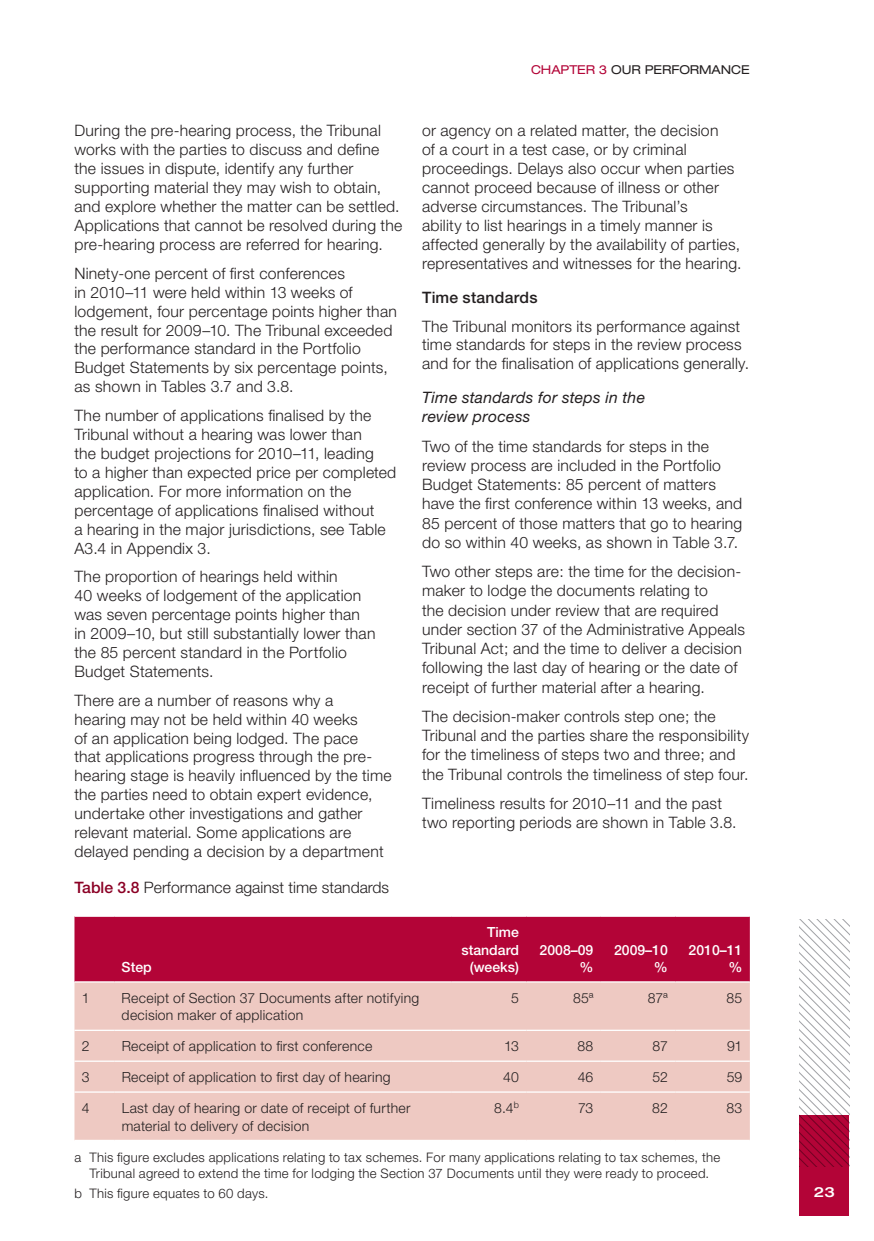
<style>
.page{position:relative;width:874px;height:1241px;background:#fff}
.page>*{position:absolute;margin:0;border:0;box-sizing:border-box;transform-origin:0 0}
.Text{font:300 15.75px/18.9px "Helvetica Neue";letter-spacing:.015em;color:#231f20}
.Heading_5{font:italic 15.75px/19.2px "Helvetica Neue";letter-spacing:.015em;color:#231f20}
.Figure_header{font:300 15.75px "Helvetica Neue";color:#231f20}
.Heading_4{font:500 15.75px "Helvetica Neue";letter-spacing:.015em;color:#231f20}
.Table_text_left{font:300 14px/17.5px "Helvetica Neue";letter-spacing:.02em;color:#231f20}
.Table_Header_left{font:500 14px/17.5px "Helvetica Neue";color:#fff;text-align:right}
.t1{font:500 expanded 14px "Helvetica Neue";color:#fff}
.Footnote{font:300 13.12px/15.8px "Helvetica Neue";letter-spacing:.02em;color:#231f20;text-align:center}
.t2{font:expanded 12.25px "Helvetica Neue";color:#231f20}
.t3{font:expanded 12.25px "Helvetica Neue";color:#b30437}
.s1{color:#b30437}
.s2{font-weight:500;color:#8b0125}
</style>
<div class="page">
<svg style="left:799px;top:919px;width:49px;height:196px"></svg>
<div style="left:799px;top:1115px;width:49px;height:100px;background:#b30437"></div>
<div style="left:74px;top:916px;width:675px;height:65px;background:#b30437"></div>
<div style="left:74px;top:982px;width:675px;height:157px;background:#eec9c2"></div>
<hr style="left:74px;top:1029px;width:40px;height:1px;background:#fff">
<hr style="left:114px;top:1029px;width:337px;height:1px;background:#fff">
<hr style="left:451px;top:1029px;width:75px;height:1px;background:#fff">
<hr style="left:526px;top:1029px;width:74px;height:1px;background:#fff">
<hr style="left:600px;top:1029px;width:75px;height:1px;background:#fff">
<hr style="left:675px;top:1029px;width:74px;height:1px;background:#fff">
<hr style="left:74px;top:1060px;width:40px;height:1px;background:#fff">
<hr style="left:114px;top:1060px;width:337px;height:1px;background:#fff">
<hr style="left:451px;top:1060px;width:75px;height:1px;background:#fff">
<hr style="left:526px;top:1060px;width:74px;height:1px;background:#fff">
<hr style="left:600px;top:1060px;width:75px;height:1px;background:#fff">
<hr style="left:675px;top:1060px;width:74px;height:1px;background:#fff">
<hr style="left:74px;top:1091px;width:40px;height:1px;background:#fff">
<hr style="left:114px;top:1091px;width:337px;height:1px;background:#fff">
<hr style="left:451px;top:1091px;width:75px;height:1px;background:#fff">
<hr style="left:526px;top:1091px;width:74px;height:1px;background:#fff">
<hr style="left:600px;top:1091px;width:75px;height:1px;background:#fff">
<hr style="left:675px;top:1091px;width:74px;height:1px;background:#fff">
<p class="t3" style="left:530px;top:63px;width:20px">CHAPTER</p>
<p class="t2" style="left:598px;top:63px;width:57px"><span class="s1">3</span> OUR PERFORMANCE</p>
<p class="Text" style="left:74px;top:121px;width:329px">During the pre-hearing process, the Tribunal works with the parties to discuss and define the issues in dispute, identify any further supporting material they may wish to obtain, and explore whether the matter can be settled.<br>Applications that cannot be resolved during the pre-hearing process are referred for hearing.</p>
<p class="Text" style="left:74px;top:263px;width:324px">Ninety-one percent of first conferences<br>in 2010–11 were held within 13 weeks of lodgement, four percentage points higher than the result for 2009–10. The Tribunal exceeded the performance standard in the Portfolio Budget Statements by six percentage points, as shown in Tables 3.7 and 3.8.</p>
<p class="Text" style="left:74px;top:405px;width:323px">The number of applications finalised by the Tribunal without a hearing was lower than<br>the budget projections for 2010–11, leading<br>to a higher than expected price per completed application. For more information on the percentage of applications finalised without<br>a hearing in the major jurisdictions, see Table A3.4 in Appendix 3.</p>
<p class="Text" style="left:74px;top:567px;width:302px">The proportion of hearings held within<br>40 weeks of lodgement of the application was seven percentage points higher than in 2009–10, but still substantially lower than the 85 percent standard in the Portfolio Budget Statements.</p>
<p class="Text" style="left:74px;top:690px;width:318px">There are a number of reasons why a<br>hearing may not be held within 40 weeks<br>of an application being lodged. The pace<br>that applications progress through the pre&shy;hearing stage is heavily influenced by the time the parties need to obtain expert evidence, undertake other investigations and gather relevant material. Some applications are delayed pending a decision by a department</p>
<p class="Figure_header" style="left:74px;top:877px;width:316px"><span class="s2">Table 3.8</span> Performance against time standards</p>
<p class="Table_Header_left" style="left:122px;top:957px;width:32px">Step</p>
<p class="Text" style="left:422px;top:121px;width:321px">or agency on a related matter, the decision<br>of a court in a test case, or by criminal proceedings. Delays also occur when parties cannot proceed because of illness or other adverse circumstances. The Tribunal’s<br>ability to list hearings in a timely manner is affected generally by the availability of parties, representatives and witnesses for the hearing.</p>
<p class="Heading_4" style="left:422px;top:287px;width:117px">Time standards</p>
<p class="Text" style="left:422px;top:316px;width:328px">The Tribunal monitors its performance against time standards for steps in the review process and for the finalisation of applications generally.</p>
<p class="Heading_5" style="left:422px;top:387px;width:224px">Time standards for steps in the review process</p>
<p class="Text" style="left:422px;top:436px;width:321px">Two of the time standards for steps in the review process are included in the Portfolio Budget Statements: 85 percent of matters have the first conference within 13 weeks, and 85 percent of those matters that go to hearing do so within 40 weeks, as shown in Table 3.7.</p>
<p class="Text" style="left:422px;top:561px;width:324px">Two other steps are: the time for the decision&shy;maker to lodge the documents relating to<br>the decision under review that are required under section 37 of the Administrative Appeals Tribunal Act; and the time to deliver a decision following the last day of hearing or the date of receipt of further material after a hearing.</p>
<p class="Text" style="left:422px;top:706px;width:328px">The decision-maker controls step one; the Tribunal and the parties share the responsibility for the timeliness of steps two and three; and the Tribunal controls the timeliness of step four.</p>
<p class="Text" style="left:422px;top:793px;width:316px">Timeliness results for 2010–11 and the past two reporting periods are shown in Table 3.8.</p>
<p class="Table_Header_left" style="left:461px;top:922px;width:59px">Time standard (weeks)</p>
<p class="Table_Header_left" style="left:539px;top:940px;width:55px">2008–09 %</p>
<p class="Table_Header_left" style="left:613px;top:940px;width:55px">2009–10 %</p>
<p class="Table_Header_left" style="left:688px;top:940px;width:55px">2010–11 %</p>
<p class="Table_text_left" style="left:82px;top:988px;width:9px">1</p>
<p class="Table_text_left" style="left:122px;top:988px;width:299px">Receipt of Section 37 Documents after notifying decision maker of application</p>
<p class="Table_text_left" style="left:511px;top:988px;width:9px">5</p>
<p class="Table_text_left" style="left:572px;top:988px;width:22px">85ª</p>
<p class="Table_text_left" style="left:647px;top:988px;width:22px">87ª</p>
<p class="Table_text_left" style="left:726px;top:988px;width:17px">85</p>
<p class="Table_text_left" style="left:82px;top:1037px;width:9px">2</p>
<p class="Table_text_left" style="left:122px;top:1037px;width:252px">Receipt of application to first conference</p>
<p class="Table_text_left" style="left:503px;top:1037px;width:16px">13</p>
<p class="Table_text_left" style="left:577px;top:1037px;width:17px">88</p>
<p class="Table_text_left" style="left:652px;top:1037px;width:17px">87</p>
<p class="Table_text_left" style="left:726px;top:1037px;width:17px">91</p>
<p class="Table_text_left" style="left:82px;top:1067px;width:9px">3</p>
<p class="Table_text_left" style="left:122px;top:1067px;width:270px">Receipt of application to first day of hearing</p>
<p class="Table_text_left" style="left:503px;top:1067px;width:17px">40</p>
<p class="Table_text_left" style="left:577px;top:1067px;width:17px">46</p>
<p class="Table_text_left" style="left:652px;top:1067px;width:17px">52</p>
<p class="Table_text_left" style="left:726px;top:1067px;width:17px">59</p>
<p class="Table_text_left" style="left:82px;top:1098px;width:9px">4</p>
<p class="Table_text_left" style="left:122px;top:1098px;width:290px">Last day of hearing or date of receipt of further material to delivery of decision</p>
<p class="Table_text_left" style="left:494px;top:1098px;width:26px">8.4<sup>b</sup></p>
<p class="Table_text_left" style="left:577px;top:1098px;width:17px">73</p>
<p class="Table_text_left" style="left:652px;top:1098px;width:17px">82</p>
<p class="Table_text_left" style="left:726px;top:1098px;width:17px">83</p>
<p class="Footnote" style="left:74px;top:1148px;width:647px">a This figure excludes applications relating to tax schemes. For many applications relating to tax schemes, the<br>Tribunal agreed to extend the time for lodging the Section 37 Documents until they were ready to proceed.</p>
<p class="Footnote" style="left:74px;top:1185px;width:195px">b This figure equates to 60 days.</p>
<p class="t1" style="left:813px;top:1182px;width:22px">23</p>
</div>
